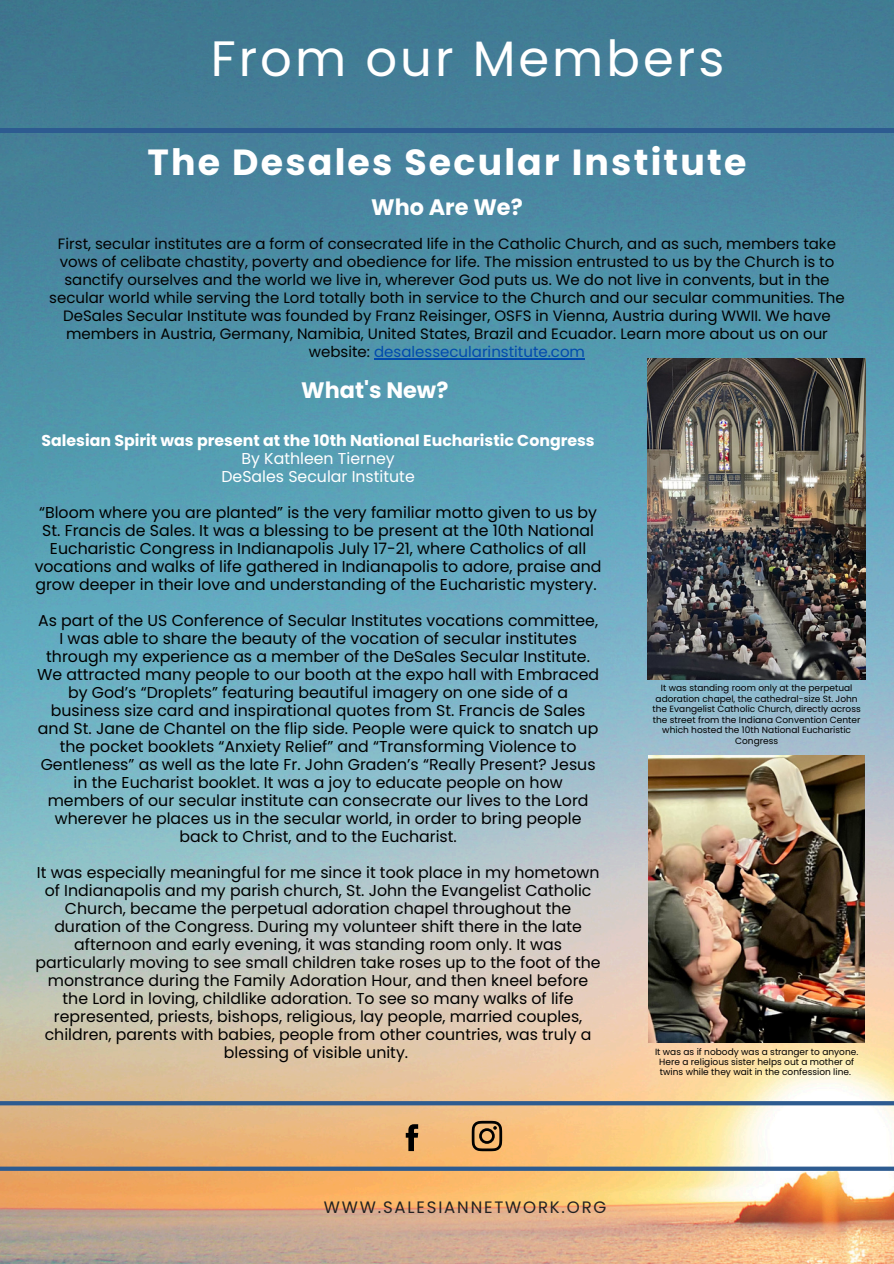
<style>
.page{position:relative;width:894px;height:1264px;background:#fff}
.page>*{position:absolute;margin:0;border:0;box-sizing:border-box;transform-origin:0 0}
.t1{font:49.65px "Poppins";letter-spacing:.06em;color:#fff}
.t2{font:700 36.3px "Poppins";letter-spacing:.06em;color:#fff}
.t3{font:700 22.35px "Poppins";color:#fff}
.t4{font:16.5px "Poppins";letter-spacing:.11em;color:#222}
.t5{font:15.75px/18px "Poppins";color:#000;text-align:center}
.t6{font:700 15.75px/18px "Poppins";color:#fff;text-align:center}
.t7{font:15px/18px "Poppins";color:#010101;text-align:center}
.t8{font:9px/10.5px "Poppins";color:#000;text-align:center}
.s1{color:#004aad}
.s2{font-weight:400}
</style>
<div class="page">
<img style="left:0;top:0;width:893px;height:1263px">
<div style="left:0;top:128px;width:893px;height:5px;background:#2d5b90"></div>
<svg style="left:0;top:1101px;width:893px;height:69px;background:#daba92"></svg>
<img style="left:647px;top:359px;width:218px;height:320px">
<img style="left:648px;top:755px;width:216px;height:287px">
<hr style="left:374px;top:358px;width:211px;height:1px;background:#004aad">
<h5 class="t1" style="left:211px;top:24px;width:515px">From our Members</h5>
<h3 class="t2" style="left:147px;top:136px;width:600px">The Desales Secular Institute</h3>
<h5 class="t3" style="left:371px;top:191px;width:153px">Who Are We?</h5>
<h5 class="t7" style="left:49px;top:235px;width:796px">First, secular institutes are a form of consecrated life in the Catholic Church, and as such, members take vows of celibate chastity, poverty and obedience for life. The mission entrusted to us by the Church is to sanctify ourselves and the world we live in, wherever God puts us. We do not live in convents, but in the secular world while serving the Lord totally both in service to the Church and our secular communities. The DeSales Secular Institute was founded by Franz Reisinger, OSFS in Vienna, Austria during WWII. We have members in Austria, Germany, Namibia, United States, Brazil and Ecuador. Learn more about us on our website: <span class="s1">desalessecularinstitute.com</span></h5>
<p class="t3" style="left:301px;top:375px;width:148px">What's New?</p>
<h2 class="t6" style="left:42px;top:431px;width:554px">Salesian Spirit was present at the 10th National Eucharistic Congress<br><span class="s2">By Kathleen Tierney<br>DeSales Secular Institute</span></h2>
<h3 class="t5" style="left:35px;top:503px;width:568px">“Bloom where you are planted” is the very familiar motto given to us by St. Francis de Sales. It was a blessing to be present at the 10th National Eucharistic Congress in Indianapolis July 17-21, where Catholics of all vocations and walks of life gathered in Indianapolis to adore, praise and grow deeper in their love and understanding of the Eucharistic mystery.</h3>
<h5 class="t5" style="left:37px;top:611px;width:563px">As part of the US Conference of Secular Institutes vocations committee, I was able to share the beauty of the vocation of secular institutes through my experience as a member of the DeSales Secular Institute.<br>We attracted many people to our booth at the expo hall with Embraced by God’s “Droplets” featuring beautiful imagery on one side of a business size card and inspirational quotes from St. Francis de Sales and St. Jane de Chantel on the flip side. People were quick to snatch up the pocket booklets “Anxiety Relief” and “Transforming Violence to Gentleness” as well as the late Fr. John Graden’s “Really Present? Jesus in the Eucharist booklet. It was a joy to educate people on how members of our secular institute can consecrate our lives to the Lord wherever he places us in the secular world, in order to bring people back to Christ, and to the Eucharist.</h5>
<p class="t5" style="left:36px;top:863px;width:566px">It was especially meaningful for me since it took place in my hometown of Indianapolis and my parish church, St. John the Evangelist Catholic Church, became the perpetual adoration chapel throughout the duration of the Congress. During my volunteer shift there in the late afternoon and early evening, it was standing room only. It was particularly moving to see small children take roses up to the foot of the monstrance during the Family Adoration Hour, and then kneel before the Lord in loving, childlike adoration. To see so many walks of life represented, priests, bishops, religious, lay people, married couples, children, parents with babies, people from other countries, was truly a blessing of visible unity.</p>
<p class="t8" style="left:652px;top:683px;width:210px">It was standing room only at the perpetual adoration chapel, the cathedral-size St. John the Evangelist Catholic Church, directly across the street from the Indiana Convention Center which hosted the 10th National Eucharistic Congress</p>
<p class="t8" style="left:654px;top:1046px;width:205px">It was as if nobody was a stranger to anyone.<br>Here a religious sister helps out a mother of twins while they wait in the confession line.</p>
<h5 class="t4" style="left:324px;top:1196px;width:284px">WWW.SALESIANNETWORK.ORG</h5>
</div>
